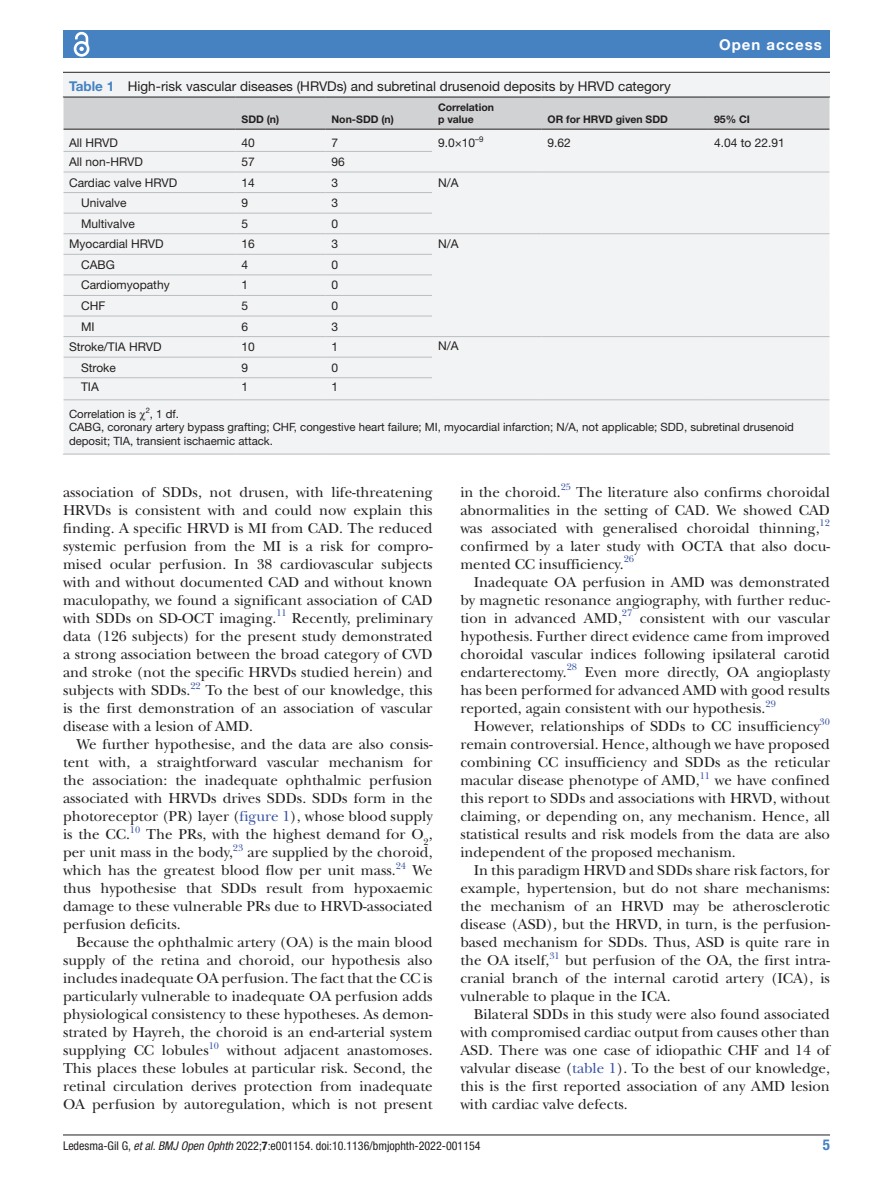
<style>
.page{position:relative;width:893px;height:1191px;background:#fff}
.page>*{position:absolute;margin:0;border:0;box-sizing:border-box;transform-origin:0 0}
.t1{font:15px/18px "New Baskerville";color:#231f20;text-align:justify}
.t2{font:700 15px "Helvetica Neue LT Std";letter-spacing:.065em;color:#fff}
.t3{font:700 condensed 15px "Helvetica Neue LT Std";color:#4681c2}
.t4{font:13.5px "Helvetica Neue LT Std";color:#231f20}
.t5{font:12px "Helvetica Neue LT Std";color:#231f20}
.t6{font:condensed 12px "Helvetica Neue LT Std";color:#231f20}
.t7{font:11.4px/13.6px "Helvetica Neue LT Std";color:#231f20}
.t8{font:700 10.5px/12.6px "Helvetica Neue LT Std";color:#231f20}
.t9{font:9.9px "New Baskerville";color:#3853a3}
.t10{font:7.95px "Helvetica Neue LT Std";color:#231f20}
.t11{font:7.5px "Helvetica Neue LT Std";color:#231f20}
.s1{font-weight:700;color:#4681c2}
.s2{color:#3853a3}
.s3{font-style:italic}
.s4{font-weight:700}
</style>
<div class="page">
<hr style="left:63px;top:1134px;width:767px;height:1px;background:#231f20">
<div style="left:63px;top:31px;width:767px;height:27px;background:#4681c2"></div>
<svg style="left:73px;top:31px;width:17px;height:26px"></svg>
<div style="left:63px;top:73px;width:767px;height:381px;background:#f2f3f4"></div>
<hr style="left:63px;top:72px;width:767px;height:1px;background:#231f20">
<hr style="left:63px;top:454px;width:172px;height:1px;background:#bcbdc0">
<hr style="left:236px;top:454px;width:90px;height:1px;background:#bcbdc0">
<hr style="left:326px;top:454px;width:106px;height:1px;background:#bcbdc0">
<hr style="left:432px;top:454px;width:110px;height:1px;background:#bcbdc0">
<hr style="left:542px;top:454px;width:166px;height:1px;background:#bcbdc0">
<hr style="left:708px;top:454px;width:122px;height:1px;background:#bcbdc0">
<hr style="left:63px;top:400px;width:1px;height:54px;background:#fff">
<svg style="left:63px;top:97px;width:767px;height:303px"></svg>
<p class="t2" style="left:719px;top:35px;width:104px">Open access</p>
<p class="t4" style="left:69px;top:78px;width:603px"><span class="s1">Table 1</span> High-risk vascular diseases (HRVDs) and subretinal drusenoid deposits by HRVD category</p>
<p class="t8" style="left:242px;top:113px;width:39px">SDD (n)</p>
<p class="t8" style="left:331px;top:113px;width:64px">Non-SDD (n)</p>
<p class="t8" style="left:438px;top:100px;width:57px">Correlation p value</p>
<p class="t8" style="left:548px;top:113px;width:122px">OR for HRVD given SDD</p>
<p class="t8" style="left:714px;top:113px;width:37px">95% CI</p>
<p class="t5" style="left:69px;top:135px;width:50px">All HRVD</p>
<p class="t5" style="left:242px;top:135px;width:15px">40</p>
<p class="t5" style="left:332px;top:135px;width:8px">7</p>
<p class="t5" style="left:438px;top:135px;width:39px">9.0×10</p>
<p class="t10" style="left:475px;top:134px;width:10px">–9</p>
<p class="t5" style="left:548px;top:135px;width:25px">9.62</p>
<p class="t5" style="left:714px;top:135px;width:72px">4.04 to 22.91</p>
<p class="t5" style="left:69px;top:155px;width:75px">All non-HRVD</p>
<p class="t5" style="left:242px;top:155px;width:15px">57</p>
<p class="t5" style="left:332px;top:155px;width:15px">96</p>
<p class="t5" style="left:69px;top:175px;width:110px">Cardiac valve HRVD</p>
<p class="t5" style="left:242px;top:175px;width:15px">14</p>
<p class="t5" style="left:332px;top:175px;width:8px">3</p>
<p class="t5" style="left:438px;top:175px;width:22px">N/A</p>
<p class="t5" style="left:81px;top:196px;width:47px">Univalve</p>
<p class="t5" style="left:242px;top:196px;width:8px">9</p>
<p class="t5" style="left:332px;top:196px;width:8px">3</p>
<p class="t5" style="left:81px;top:216px;width:55px">Multivalve</p>
<p class="t5" style="left:242px;top:216px;width:8px">5</p>
<p class="t5" style="left:332px;top:216px;width:8px">0</p>
<p class="t5" style="left:69px;top:237px;width:96px">Myocardial HRVD</p>
<p class="t5" style="left:242px;top:237px;width:15px">16</p>
<p class="t5" style="left:332px;top:237px;width:8px">3</p>
<p class="t5" style="left:438px;top:237px;width:22px">N/A</p>
<p class="t5" style="left:81px;top:257px;width:35px">CABG</p>
<p class="t5" style="left:242px;top:257px;width:8px">4</p>
<p class="t5" style="left:332px;top:257px;width:8px">0</p>
<p class="t5" style="left:81px;top:278px;width:90px">Cardiomyopathy</p>
<p class="t5" style="left:242px;top:278px;width:8px">1</p>
<p class="t5" style="left:332px;top:278px;width:8px">0</p>
<p class="t5" style="left:81px;top:298px;width:26px">CHF</p>
<p class="t5" style="left:242px;top:298px;width:8px">5</p>
<p class="t5" style="left:332px;top:298px;width:8px">0</p>
<p class="t5" style="left:81px;top:319px;width:15px">MI</p>
<p class="t5" style="left:242px;top:319px;width:8px">6</p>
<p class="t5" style="left:332px;top:319px;width:8px">3</p>
<p class="t5" style="left:69px;top:340px;width:94px">Stroke/TIA HRVD</p>
<p class="t5" style="left:242px;top:340px;width:15px">10</p>
<p class="t5" style="left:332px;top:340px;width:8px">1</p>
<p class="t5" style="left:438px;top:338px;width:22px">N/A</p>
<p class="t5" style="left:81px;top:360px;width:36px">Stroke</p>
<p class="t5" style="left:242px;top:360px;width:8px">9</p>
<p class="t5" style="left:332px;top:360px;width:8px">0</p>
<p class="t5" style="left:81px;top:379px;width:19px">TIA</p>
<p class="t5" style="left:242px;top:379px;width:8px">1</p>
<p class="t5" style="left:332px;top:379px;width:8px">1</p>
<p class="t7" style="left:69px;top:406px;width:69px">Correlation is</p>
<p class="t11" style="left:146px;top:405px;width:6px">2</p>
<p class="t7" style="left:69px;top:406px;width:726px;text-indent:81px">, 1 df.<br>CABG, coronary artery bypass grafting; CHF, congestive heart failure; MI, myocardial infarction; N/A, not applicable; SDD, subretinal drusenoid deposit; TIA, transient ischaemic attack.</p>
<p class="t1" style="left:63px;top:483px;width:371px">association of SDDs, not drusen, with life-threatening HRVDs is consistent with and could now explain this finding. A specific HRVD is MI from CAD. The reduced systemic perfusion from the MI is a risk for compro&shy;mised ocular perfusion. In 38 cardiovascular subjects with and without documented CAD and without known maculopathy, we found a significant association of CAD with SDDs on SD-OCT imaging.</p>
<p class="t9" style="left:276px;top:607px;width:12px">11</p>
<p class="t1" style="left:63px;top:609px;width:371px;text-indent:229px">Recently, preliminary data (126 subjects) for the present study demonstrated a strong association between the broad category of CVD and stroke (not the specific HRVDs studied herein) and subjects with SDDs.</p>
<p class="t9" style="left:190px;top:679px;width:12px">22</p>
<p class="t1" style="left:63px;top:681px;width:371px;text-indent:143px">To the best of our knowledge, this is the first demonstration of an association of vascular disease with a lesion of AMD.</p>
<p class="t1" style="left:63px;top:735px;width:371px;text-indent:14px">We further hypothesise, and the data are also consis&shy;tent with, a straightforward vascular mechanism for the association: the inadequate ophthalmic perfusion associated with HRVDs drives SDDs. SDDs form in the photoreceptor (PR) layer (<span class="s2">figure 1</span>), whose blood supply is the CC.<sup>10</sup> The PRs, with the highest demand for O<sub>2</sub>, per unit mass in the body,</p>
<p class="t9" style="left:233px;top:841px;width:12px">23</p>
<p class="t1" style="left:63px;top:843px;width:371px;text-indent:184px">are supplied by the choroid, which has the greatest blood flow per unit mass.</p>
<p class="t9" style="left:396px;top:859px;width:12px">24</p>
<p class="t1" style="left:63px;top:861px;width:371px;text-indent:349px">We thus hypothesise that SDDs result from hypoxaemic damage to these vulnerable PRs due to HRVD-associated perfusion deficits.</p>
<p class="t1" style="left:63px;top:933px;width:371px;text-indent:14px">Because the ophthalmic artery (OA) is the main blood supply of the retina and choroid, our hypothesis also includes inadequate OA perfusion. The fact that the CC is particularly vulnerable to inadequate OA perfusion adds physiological consistency to these hypotheses. As demon&shy;strated by Hayreh, the choroid is an end-arterial system supplying CC lobules</p>
<p class="t9" style="left:209px;top:1039px;width:12px">10</p>
<p class="t1" style="left:63px;top:1041px;width:371px;text-indent:164px">without adjacent anastomoses.<br>This places these lobules at particular risk. Second, the retinal circulation derives protection from inadequate OA perfusion by autoregulation, which is not present</p>
<p class="t1" style="left:460px;top:483px;width:102px">in the choroid.</p>
<p class="t9" style="left:561px;top:481px;width:12px">25</p>
<p class="t1" style="left:460px;top:483px;width:371px;text-indent:116px">The literature also confirms choroidal abnormalities in the setting of CAD. We showed CAD was associated with generalised choroidal thinning,</p>
<p class="t9" style="left:820px;top:517px;width:12px">12</p>
<p class="t1" style="left:460px;top:537px;width:371px">confirmed by a later study with OCTA that also docu&shy;mented CC insufficiency.</p>
<p class="t9" style="left:624px;top:553px;width:12px">26</p>
<p class="t1" style="left:460px;top:573px;width:371px;text-indent:14px">Inadequate OA perfusion in AMD was demonstrated by magnetic resonance angiography, with further reduc&shy;tion in advanced AMD,</p>
<p class="t9" style="left:622px;top:607px;width:12px">27</p>
<p class="t1" style="left:460px;top:609px;width:371px;text-indent:179px">consistent with our vascular hypothesis. Further direct evidence came from improved choroidal vascular indices following ipsilateral carotid endarterectomy.</p>
<p class="t9" style="left:567px;top:661px;width:12px">28</p>
<p class="t1" style="left:460px;top:663px;width:371px;text-indent:125px">Even more directly, OA angioplasty has been performed for advanced AMD with good results reported, again consistent with our hypothesis.</p>
<p class="t9" style="left:765px;top:697px;width:12px">29</p>
<p class="t1" style="left:474px;top:717px;width:347px">However, relationships of SDDs to CC insufficiency</p>
<p class="t9" style="left:820px;top:715px;width:12px">30</p>
<p class="t1" style="left:460px;top:735px;width:371px">remain controversial. Hence, although we have proposed combining CC insufficiency and SDDs as the reticular macular disease phenotype of AMD,</p>
<p class="t9" style="left:700px;top:769px;width:12px">11</p>
<p class="t1" style="left:460px;top:771px;width:371px;text-indent:254px">we have confined this report to SDDs and associations with HRVD, without claiming, or depending on, any mechanism. Hence, all statistical results and risk models from the data are also independent of the proposed mechanism.</p>
<p class="t1" style="left:460px;top:861px;width:371px;text-indent:14px">In this paradigm HRVD and SDDs share risk factors, for example, hypertension, but do not share mechanisms: the mechanism of an HRVD may be atherosclerotic disease (ASD)<span class="s3">,</span> but the HRVD, in turn, is the perfusion&shy;based mechanism for SDDs. Thus, ASD is quite rare in the OA itself,<sup>31</sup> but perfusion of the OA, the first intra&shy;cranial branch of the internal carotid artery (ICA), is vulnerable to plaque in the ICA.</p>
<p class="t1" style="left:460px;top:1005px;width:371px;text-indent:14px">Bilateral SDDs in this study were also found associated with compromised cardiac output from causes other than ASD. There was one case of idiopathic CHF and 14 of valvular disease (<span class="s2">table 1</span>). To the best of our knowledge, this is the first reported association of any AMD lesion with cardiac valve defects.</p>
<p class="t6" style="left:63px;top:1138px;width:419px">Ledesma-Gil G, <span class="s3">et al</span>. <span class="s3">BMJ Open Ophth</span> 2022;<span class="s4">7</span>:e001154. doi:10.1136/bmjophth-2022-001154</p>
<p class="t3" style="left:823px;top:1135px;width:9px">5</p>
</div>
